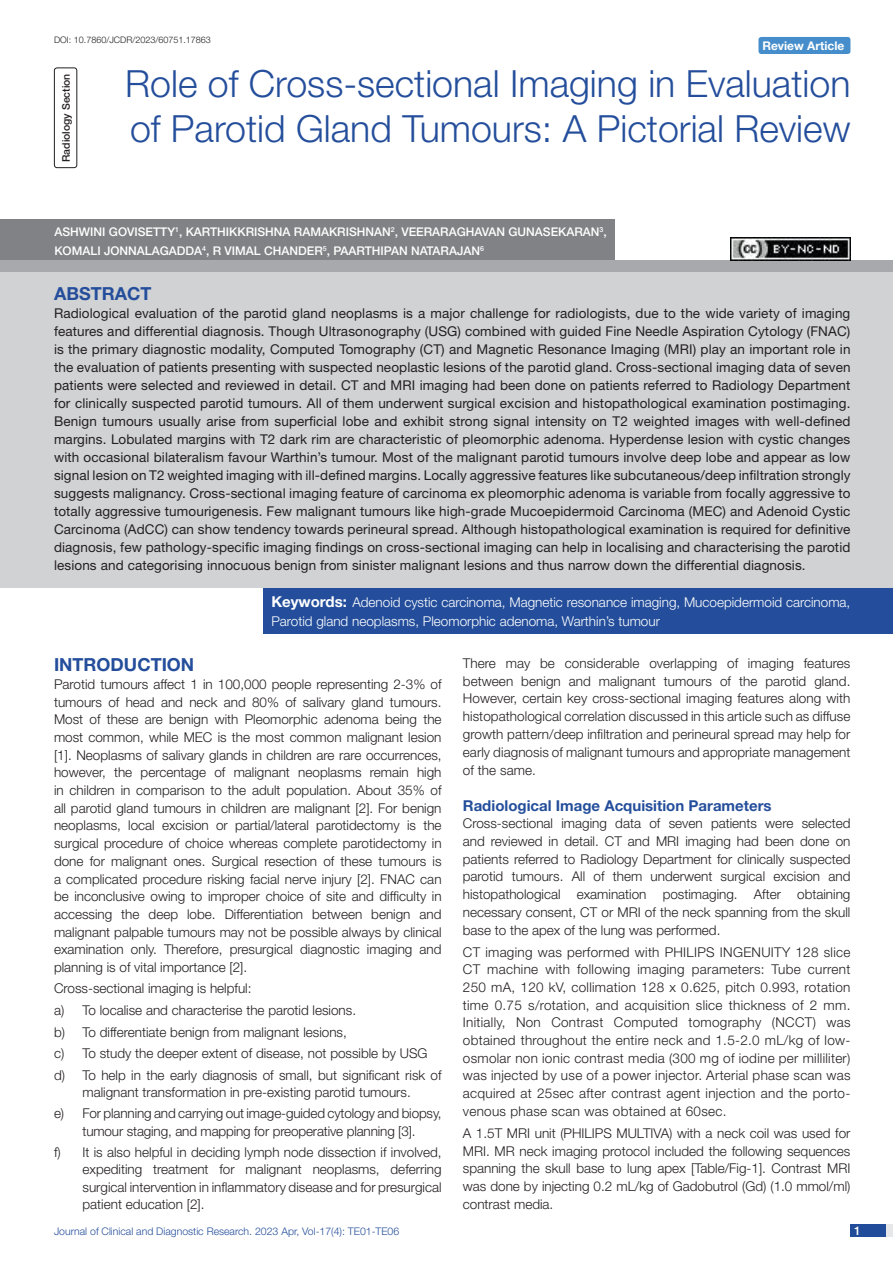
<style>
.page{position:relative;width:893px;height:1263px;background:#fff}
.page>*{position:absolute;margin:0;border:0;box-sizing:border-box;transform-origin:0 0}
.t1{font:300 37.5px/45px "Helvetica Neue";color:#244e9b}
.Heading{font:700 18px "Helvetica Neue";color:#244e9b}
.Abstract_head{font:700 18px "Helvetica Neue";color:#244e9b}
.HEAD_2{font:700 15px "Helvetica Neue";color:#244e9b}
.Body_text{font:300 13.5px/17.7px "Helvetica Neue";color:#231f20;text-align:justify}
.Abstract_Text{font:13.5px/18px "Helvetica Neue";letter-spacing:.01em;color:#231f20;text-align:justify}
.NO_TAB{font:300 13.5px/17.2px "Helvetica Neue";color:#231f20;text-align:center}
.Key_words{font:300 13.5px/18.8px "Helvetica Neue";color:#fff}
.Author{font:500 12px "Helvetica Neue";color:#fff}
.t2{font:700 12px "Helvetica Neue";color:#fff}
.t3{font:300 10.5px "Helvetica Neue";color:#244e9b}
.section{font:500 10.5px "Helvetica Neue";color:#231f20}
.DOI{font:300 9px "Helvetica Neue";color:#231f20}
.s1{font-weight:700;font-size:15px}
</style>
<div class="page">
<div style="left:850px;top:1224px;width:43px;height:13px;background:#e6e7e9"></div>
<div style="left:850px;top:1224px;width:35px;height:13px;background:#214c99"></div>
<div style="left:54px;top:68px;width:23px;height:100px;border:1px solid #231f20;border-radius:3px"></div>
<div style="left:758px;top:37px;width:92px;height:17px;background:#468ecb;border-radius:3px"></div>
<div style="left:0;top:220px;width:614px;height:41px;background:#808285"></div>
<div style="left:263px;top:587px;width:630px;height:47px;background:#244e9b"></div>
<div style="left:0;top:260px;width:893px;height:12px;background:#a8a9ad"></div>
<div style="left:0;top:272px;width:893px;height:315px;background:#d1d2d4"></div>
<img style="left:730px;top:238px;width:120px;height:22px">
<p class="DOI" style="left:54px;top:35px;width:158px">DOI: 10.7860/JCDR/2023/60751.17863</p>
<p class="section" style="left:60px;top:162px;width:90px;rotate:-90deg">RADIOLOGY SECTION</p>
<p class="t1" style="left:125px;top:60px;width:727px">Role of Cross-sectional Imaging in Evaluation of Parotid Gland Tumours: A Pictorial Review</p>
<p class="t2" style="left:762px;top:38px;width:83px">Review Article</p>
<p class="Author" style="left:54px;top:224px;width:276px">ASHWINI GOVISETTY<sup>1</sup>, KARTHIKKRISHNA RAMAKR</p>
<p class="Author" style="left:346px;top:224px;width:88px">ISHNAN<sup>2</sup>, VEERARAG</p>
<p class="Author" style="left:466px;top:224px;width:102px">HAVAN GUNAS EKARA</p>
<p class="Author" style="left:591px;top:224px;width:17px">N<sup>3</sup>,</p>
<p class="Author" style="left:54px;top:243px;width:107px">KOMALI JONNALAGA</p>
<p class="Author" style="left:177px;top:243px;width:173px">DDA<sup>4</sup>, R VIMAL CHANDER<sup>5</sup>, PAAR</p>
<p class="Author" style="left:365px;top:243px;width:77px">THIPAN NATARAJA</p>
<p class="Author" style="left:471px;top:243px;width:14px">N<sup>6</sup></p>
<p class="Abstract_head" style="left:54px;top:283px;width:99px">ABSTRACT</p>
<p class="Abstract_Text" style="left:54px;top:304px;width:798px">Radiological evaluation of the parotid gland neoplasms is a major challenge for radiologists, due to the wide variety of imaging features and differential diagnosis. Though Ultrasonography (USG) combined with guided Fine Needle Aspiration Cytology (FNAC) is the primary diagnostic modality, Computed Tomography (CT) and Magnetic Resonance Imaging (MRI) play an important role in the evaluation of patients presenting with suspected neoplastic lesions of the parotid gland. Cross-sectional imaging data of seven patients were selected and reviewed in detail. CT and MRI imaging had been done on patients referred to Radiology Department for clinically suspected parotid tumours. All of them underwent surgical excision and histopathological examination postimaging.<br>Benign tumours usually arise from superficial lobe and exhibit strong signal intensity on T2 weighted images with well-defined margins. Lobulated margins with T2 dark rim are characteristic of pleomorphic adenoma. Hyperdense lesion with cystic changes with occasional bilateralism favour Warthin’s tumour. Most of the malignant parotid tumours involve deep lobe and appear as low signal lesion on T2 weighted imaging with ill-defined margins. Locally aggressive features like subcutaneous/deep infiltration strongly suggests malignancy. Cross-sectional imaging feature of carcinoma ex pleomorphic adenoma is variable from focally aggressive to totally aggressive tumourigenesis. Few malignant tumours like high-grade Mucoepidermoid Carcinoma (MEC) and Adenoid Cystic Carcinoma (AdCC) can show tendency towards perineural spread. Although histopathological examination is required for definitive diagnosis, few pathology-specific imaging findings on cross-sectional imaging can help in localising and characterising the parotid lesions and categorising innocuous benign from sinister malignant lesions and thus narrow down the differential diagnosis.</p>
<p class="Key_words" style="left:271px;top:592px;width:580px"><span class="s1">Keywords:</span> Adenoid cystic carcinoma, Magnetic resonance imaging, Mucoepidermoid carcinoma,<br>Parotid gland neoplasms, Pleomorphic adenoma, Warthin’s tumour</p>
<p class="Heading" style="left:54px;top:654px;width:142px">INTRODUCTION</p>
<p class="Body_text" style="left:54px;top:675px;width:389px">Parotid tumours affect 1 in 100,000 people representing 2-3% of tumours of head and neck and 80% of salivary gland tumours.<br>Most of these are benign with Pleomorphic adenoma being the most common, while MEC is the most common malignant lesion [1]. Neoplasms of salivary glands in children are rare occurrences, however, the percentage of malignant neoplasms remain high in children in comparison to the adult population. About 35% of all parotid gland tumours in children are malignant [2]. For benign neoplasms, local excision or partial/lateral parotidectomy is the surgical procedure of choice whereas complete parotidectomy in done for malignant ones. Surgical resection of these tumours is a complicated procedure risking facial nerve injury [2]. FNAC can be inconclusive owing to improper choice of site and difficulty in accessing the deep lobe. Differentiation between benign and malignant palpable tumours may not be possible always by clinical examination only. Therefore, presurgical diagnostic imaging and planning is of vital importance [2].</p>
<p class="Body_text" style="left:54px;top:979px;width:199px">Cross-sectional imaging is helpful:</p>
<p class="NO_TAB" style="left:54px;top:1001px;width:304px">a) To localise and characterise the parotid lesions.</p>
<p class="NO_TAB" style="left:54px;top:1023px;width:294px">b) To differentiate benign from malignant lesions,</p>
<p class="NO_TAB" style="left:54px;top:1044px;width:375px">c) To study the deeper extent of disease, not possible by USG</p>
<p class="NO_TAB" style="left:54px;top:1066px;width:389px">d) To help in the early diagnosis of small, but significant risk of malignant transformation in pre-existing parotid tumours.</p>
<p class="NO_TAB" style="left:54px;top:1104px;width:389px">e) For planning and carrying out image-guided cytology and biopsy, tumour staging, and mapping for preoperative planning [3].</p>
<p class="NO_TAB" style="left:83px;top:1143px;width:361px;text-align:justify;text-indent:-29px">f) It is also helpful in deciding lymph node dissection if involved, expediting treatment for malignant neoplasms, deferring surgical intervention in inflammatory disease and for presurgical patient education [2].</p>
<p class="Body_text" style="left:463px;top:654px;width:389px">There may be considerable overlapping of imaging features between benign and malignant tumours of the parotid gland.<br>However, certain key cross-sectional imaging features along with histopathological correlation discussed in this article such as diffuse growth pattern/deep infiltration and perineural spread may help for early diagnosis of malignant tumours and appropriate management of the same.</p>
<p class="HEAD_2" style="left:463px;top:796px;width:310px">Radiological Image Acquisition Parameters</p>
<p class="Body_text" style="left:463px;top:814px;width:389px">Cross-sectional imaging data of seven patients were selected and reviewed in detail. CT and MRI imaging had been done on patients referred to Radiology Department for clinically suspected parotid tumours. All of them underwent surgical excision and histopathological examination postimaging. After obtaining necessary consent, CT or MRI of the neck spanning from the skull base to the apex of the lung was performed.</p>
<p class="Body_text" style="left:463px;top:942px;width:389px">CT imaging was performed with PHILIPS INGENUITY 128 slice CT machine with following imaging parameters: Tube current 250 mA, 120 kV, collimation 128 x 0.625, pitch 0.993, rotation time 0.75 s/rotation, and acquisition slice thickness of 2 mm.<br>Initially, Non Contrast Computed tomography (NCCT) was obtained throughout the entire neck and 1.5-2.0 mL/kg of low&shy;osmolar non ionic contrast media (300 mg of iodine per milliliter) was injected by use of a power injector. Arterial phase scan was acquired at 25sec after contrast agent injection and the porto&shy;venous phase scan was obtained at 60sec.</p>
<p class="Body_text" style="left:463px;top:1124px;width:389px">A 1.5T MRI unit (PHILIPS MULTIVA) with a neck coil was used for MRI. MR neck imaging protocol included the following sequences spanning the skull base to lung apex [Table/Fig-1]. Contrast MRI was done by injecting 0.2 mL/kg of Gadobutrol (Gd) (1.0 mmol/ml) contrast media.</p>
<p class="t3" style="left:54px;top:1225px;width:347px">Journal of Clinical and Diagnostic Research. 2023 Apr, Vol-17(4): TE01-TE06</p>
<p class="Author" style="left:854px;top:1223px;width:8px">1</p>
</div>
